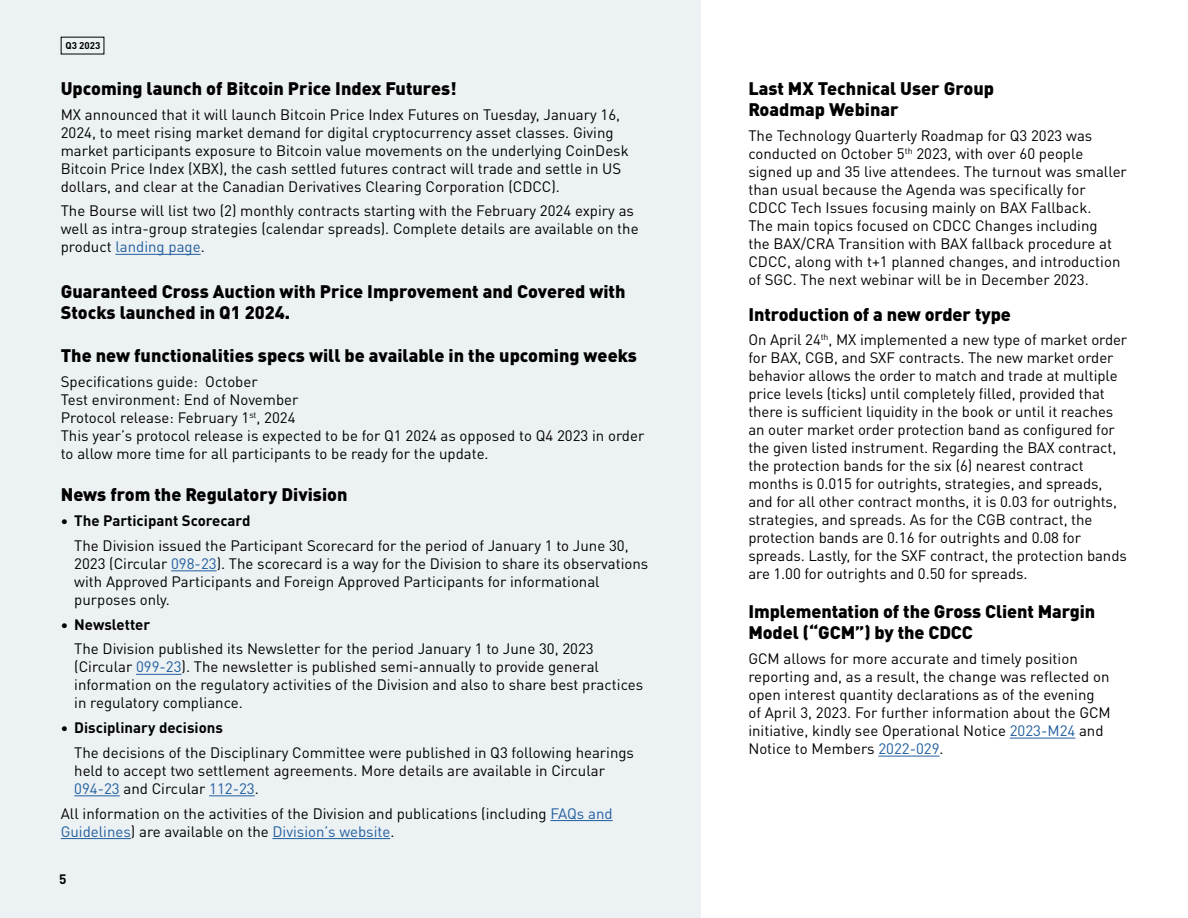
<style>
.page{position:relative;width:1188px;height:918px;background:#fff}
.page>*{position:absolute;margin:0;border:0;box-sizing:border-box;transform-origin:0 0}
.t1{font:900 18px/21px "DIN Pro";color:#000}
.t2{font:15px/18px "DIN Pro";color:#000}
.t3{font:700 15px "DIN Pro";color:#000}
.t4{font:700 13.5px "DIN Pro";color:#000}
.t5{font:700 9.75px "DIN Pro";color:#000}
.s1{color:#215e9e}
</style>
<div class="page">
<div style="left:0;top:0;width:701px;height:918px;background:#ecf1f3"></div>
<hr style="left:115px;top:254px;width:86px;height:1px;background:#215e9e">
<hr style="left:171px;top:570px;width:46px;height:1px;background:#215e9e">
<hr style="left:136px;top:674px;width:46px;height:1px;background:#215e9e">
<hr style="left:74px;top:795px;width:46px;height:1px;background:#215e9e">
<hr style="left:209px;top:795px;width:46px;height:1px;background:#215e9e">
<hr style="left:550px;top:820px;width:63px;height:1px;background:#215e9e">
<hr style="left:61px;top:838px;width:70px;height:1px;background:#215e9e">
<hr style="left:273px;top:838px;width:117px;height:1px;background:#215e9e">
<hr style="left:1010px;top:738px;width:65px;height:1px;background:#215e9e">
<hr style="left:878px;top:756px;width:62px;height:1px;background:#215e9e">
<p class="t5" style="left:65px;top:38px;width:37px">Q3 2023</p>
<p class="t1" style="left:61px;top:77px;width:397px">Upcoming launch of Bitcoin Price Index Futures!</p>
<p class="t2" style="left:61px;top:104px;width:570px">MX announced that it will launch Bitcoin Price Index Futures on Tuesday, January 16, 2024, to meet rising market demand for digital cryptocurrency asset classes. Giving market participants exposure to Bitcoin value movements on the underlying CoinDesk Bitcoin Price Index (XBX), the cash settled futures contract will trade and settle in US dollars, and clear at the Canadian Derivatives Clearing Corporation (CDCC).</p>
<p class="t2" style="left:61px;top:201px;width:579px">The Bourse will list two (2) monthly contracts starting with the February 2024 expiry as well as intra-group strategies (calendar spreads). Complete details are available on the product <span class="s1">landing page</span>.</p>
<p class="t1" style="left:61px;top:280px;width:566px">Guaranteed Cross Auction with Price Improvement and Covered with<br>Stocks launched in Q1 2024.</p>
<p class="t1" style="left:61px;top:344px;width:578px">The new functionalities specs will be available in the upcoming weeks</p>
<p class="t2" style="left:61px;top:371px;width:585px">Specifications guide: October<br>Test environment: End of November<br>Protocol release: February 1<sup>st</sup>, 2024<br>This year’s protocol release is expected to be for Q1 2024 as opposed to Q4 2023 in order to allow more time for all participants to be ready for the update.</p>
<p class="t1" style="left:61px;top:483px;width:288px">News from the Regulatory Division</p>
<p class="t3" style="left:61px;top:509px;width:191px">• The Participant Scorecard</p>
<p class="t2" style="left:74px;top:535px;width:576px">The Division issued the Participant Scorecard for the period of January 1 to June 30, 2023 (Circular <span class="s1">098-23</span>). The scorecard is a way for the Division to share its observations with Approved Participants and Foreign Approved Participants for informational purposes only.</p>
<p class="t3" style="left:61px;top:612px;width:91px">• Newsletter</p>
<p class="t2" style="left:74px;top:639px;width:570px">The Division published its Newsletter for the period January 1 to June 30, 2023 (Circular <span class="s1">099-23</span>). The newsletter is published semi-annually to provide general information on the regulatory activities of the Division and also to share best practices in regulatory compliance.</p>
<p class="t3" style="left:61px;top:716px;width:164px">• Disciplinary decisions</p>
<p class="t2" style="left:74px;top:742px;width:561px">The decisions of the Disciplinary Committee were published in Q3 following hearings held to accept two settlement agreements. More details are available in Circular<br><span class="s1">094-23</span> and Circular <span class="s1">112-23</span>.</p>
<p class="t2" style="left:61px;top:803px;width:553px">All information on the activities of the Division and publications (including <span class="s1">FAQs and<br>Guidelines</span>) are available on the <span class="s1">Division’s website</span>.</p>
<p class="t4" style="left:59px;top:868px;width:9px">5</p>
<p class="t1" style="left:748px;top:77px;width:247px">Last MX Technical User Group<br>Roadmap Webinar</p>
<p class="t2" style="left:748px;top:125px;width:380px">The Technology Quarterly Roadmap for Q3 2023 was conducted on October 5<sup>th</sup> 2023, with over 60 people signed up and 35 live attendees. The turnout was smaller than usual because the Agenda was specifically for CDCC Tech Issues focusing mainly on BAX Fallback.<br>The main topics focused on CDCC Changes including<br>the BAX/CRA Transition with BAX fallback procedure at CDCC, along with t+1 planned changes, and introduction of SGC. The next webinar will be in December 2023.</p>
<p class="t1" style="left:748px;top:302px;width:264px">Introduction of a new order type</p>
<p class="t2" style="left:748px;top:330px;width:380px">On April 24<sup>th</sup>, MX implemented a new type of market order for BAX, CGB, and SXF contracts. The new market order behavior allows the order to match and trade at multiple price levels (ticks) until completely filled, provided that there is sufficient liquidity in the book or until it reaches an outer market order protection band as configured for the given listed instrument. Regarding the BAX contract, the protection bands for the six (6) nearest contract months is 0.015 for outrights, strategies, and spreads, and for all other contract months, it is 0.03 for outrights, strategies, and spreads. As for the CGB contract, the protection bands are 0.16 for outrights and 0.08 for spreads. Lastly, for the SXF contract, the protection bands are 1.00 for outrights and 0.50 for spreads.</p>
<p class="t1" style="left:748px;top:600px;width:348px">Implementation of the Gross Client Margin<br>Model (“GCM”) by the CDCC</p>
<p class="t2" style="left:748px;top:649px;width:364px">GCM allows for more accurate and timely position reporting and, as a result, the change was reflected on open interest quantity declarations as of the evening of April 3, 2023. For further information about the GCM initiative, kindly see Operational Notice <span class="s1">2023-M24</span> and Notice to Members <span class="s1">2022-029</span>.</p>
</div>
